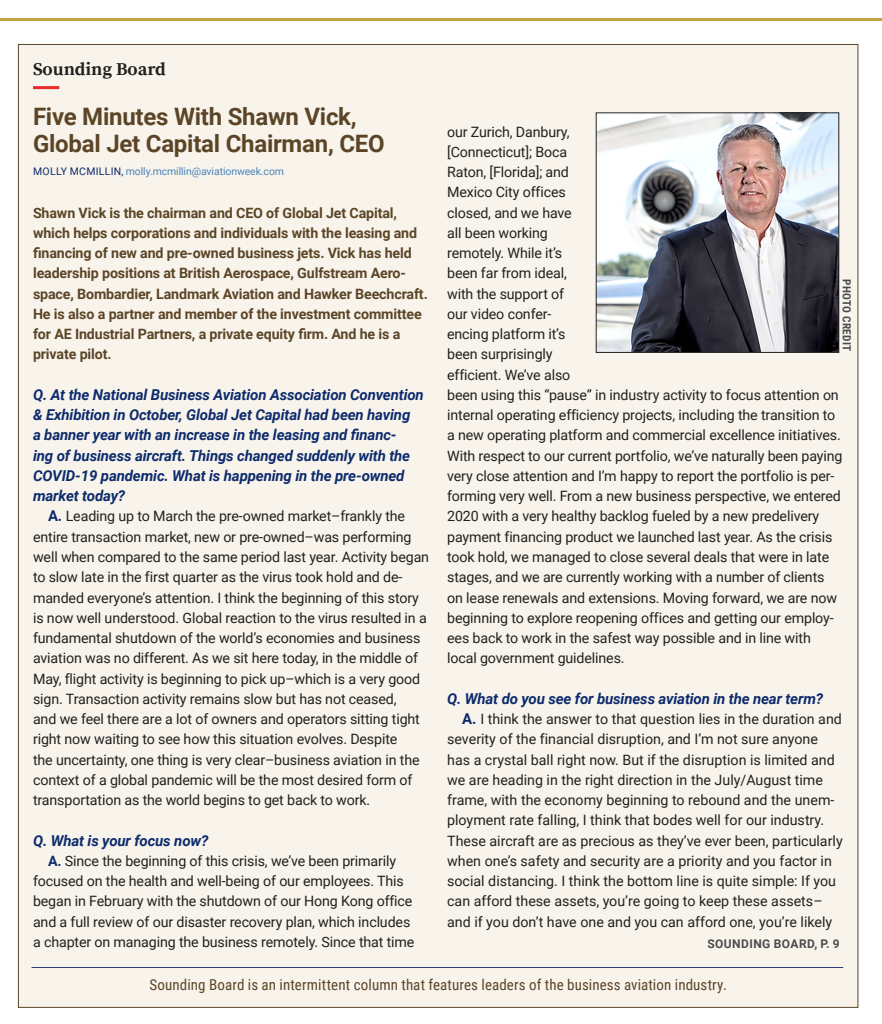
<style>
.page{position:relative;width:882px;height:1024px;background:#fff}
.page>*{position:absolute;margin:0;border:0;box-sizing:border-box;transform-origin:0 0}
.Headline_New{font:700 24px/27px "Roboto";letter-spacing:-.01em;color:#5c4527}
.Category_Headers{font:700 18px "Source Serif Pro";color:#231f20}
.Lead_Paragraph{font:italic 700 15px/20.2px "Roboto";letter-spacing:-.01em;color:#0d2b6d}
.Headline_2Line_hea{font:15px "Roboto Condensed";letter-spacing:.005em;color:#5c4527}
.Body_New{font:14.25px/20.2px "Roboto";letter-spacing:-.01em;color:#231f20}
.Lead_Paragraph-2{font:700 14.25px/20.2px "Roboto";letter-spacing:-.01em;color:#5c4527}
.Continued_To{font:700 12px "Roboto";letter-spacing:.035em;color:#4b4c4d}
.t1{font:700 11.25px "Roboto Condensed";letter-spacing:.035em;color:#4b4c4d}
.Author_Name{font:10.5px "Roboto";letter-spacing:-.01em;color:#4b85bb}
.s1{color:#0d2b6d}
.s2{font-weight:700;font-size:15px;color:#0d2b6d}
.s3{font-weight:700;color:#0d2b6d}
</style>
<div class="page">
<hr style="left:0;top:18px;width:882px;height:3px;background:#c0a341">
<div style="left:18px;top:44px;width:840px;height:963px;background:#f8f4eb;border:1px solid #5c4527"></div>
<img style="left:598px;top:115px;width:239px;height:235px">
<div style="left:596px;top:113px;width:243px;height:239px;border:1px solid #231f20"></div>
<hr style="left:33px;top:86px;width:26px;height:3px;background:#e82a2a">
<hr style="left:32px;top:967px;width:811px;height:1px;background:#2c407b">
<p class="Category_Headers" style="left:33px;top:59px;width:134px">Sounding Board</p>
<p class="Headline_New" style="left:33px;top:102px;width:353px">Five Minutes With Shawn Vick,<br>Global Jet Capital Chairman, CEO</p>
<p class="Author_Name" style="left:33px;top:163px;width:252px"><span class="s1">MOLLY MCMILLIN,</span> molly.mcmillin@aviationweek.com</p>
<p class="Lead_Paragraph-2" style="left:33px;top:202px;width:396px">Shawn Vick is the chairman and CEO of Global Jet Capital, which helps corporations and individuals with the leasing and financing of new and pre-owned business jets. Vick has held leadership positions at British Aerospace, Gulfstream Aero&shy;space, Bombardier, Landmark Aviation and Hawker Beechcraft.<br>He is also a partner and member of the investment committee for AE Industrial Partners, a private equity firm. And he is a private pilot.</p>
<p class="Lead_Paragraph" style="left:33px;top:384px;width:392px">Q. At the National Business Aviation Association Convention &amp; Exhibition in October, Global Jet Capital had been having<br>a banner year with an increase in the leasing and financ-<br>ing of business aircraft. Things changed suddenly with the COVID-19 pandemic. What is happening in the pre-owned market today?</p>
<p class="Body_New" style="left:33px;top:506px;width:398px;text-indent:15px"><span class="s2">A.</span> Leading up to March the pre-owned market–frankly the entire transaction market, new or pre-owned–was performing well when compared to the same period last year. Activity began to slow late in the first quarter as the virus took hold and de&shy;manded everyone’s attention. I think the beginning of this story is now well understood. Global reaction to the virus resulted in a fundamental shutdown of the world’s economies and business aviation was no different. As we sit here today, in the middle of May, flight activity is beginning to pick up–which is a very good sign. Transaction activity remains slow but has not ceased,<br>and we feel there are a lot of owners and operators sitting tight right now waiting to see how this situation evolves. Despite<br>the uncertainty, one thing is very clear–business aviation in the context of a global pandemic will be the most desired form of transportation as the world begins to get back to work.</p>
<p class="Lead_Paragraph" style="left:33px;top:829px;width:177px">Q. What is your focus now?</p>
<p class="Body_New" style="left:33px;top:850px;width:383px;text-indent:15px"><span class="s3">A.</span> Since the beginning of this crisis, we’ve been primarily focused on the health and well-being of our employees. This began in February with the shutdown of our Hong Kong office and a full review of our disaster recovery plan, which includes a chapter on managing the business remotely. Since that time</p>
<p class="Body_New" style="left:447px;top:121px;width:397px">our Zurich, Danbury,<br>[Connecticut]; Boca<br>Raton, [Florida]; and<br>Mexico City offices<br>closed, and we have<br>all been working<br>remotely. While it’s<br>been far from ideal,<br>with the support of<br>our video confer-<br>encing platform it’s<br>been surprisingly<br>efficient. We’ve also<br>been using this “pause” in industry activity to focus attention on internal operating efficiency projects, including the transition to a new operating platform and commercial excellence initiatives.<br>With respect to our current portfolio, we’ve naturally been paying very close attention and I’m happy to report the portfolio is per&shy;forming very well. From a new business perspective, we entered 2020 with a very healthy backlog fueled by a new predelivery payment financing product we launched last year. As the crisis took hold, we managed to close several deals that were in late stages, and we are currently working with a number of clients on lease renewals and extensions. Moving forward, we are now beginning to explore reopening offices and getting our employ&shy;ees back to work in the safest way possible and in line with local government guidelines.</p>
<p class="Lead_Paragraph" style="left:447px;top:687px;width:377px">Q. What do you see for business aviation in the near term?</p>
<p class="Body_New" style="left:447px;top:708px;width:397px;text-indent:15px"><span class="s2">A.</span> I think the answer to that question lies in the duration and severity of the financial disruption, and I’m not sure anyone has a crystal ball right now. But if the disruption is limited and we are heading in the right direction in the July/August time frame, with the economy beginning to rebound and the unem&shy;ployment rate falling, I think that bodes well for our industry.<br>These aircraft are as precious as they’ve ever been, particularly when one’s safety and security are a priority and you factor in social distancing. I think the bottom line is quite simple: If you can afford these assets, you’re going to keep these assets– and if you don’t have one and you can afford one, you’re likely</p>
<p class="t1" style="left:854px;top:279px;width:74px;rotate:90deg">PHOTO CREDIT</p>
<p class="Continued_To" style="left:707px;top:935px;width:134px">SOUNDING BOARD, P. 9</p>
<p class="Headline_2Line_hea" style="left:149px;top:973px;width:579px">Sounding Board is an intermittent column that features leaders of the business aviation industry.</p>
</div>
